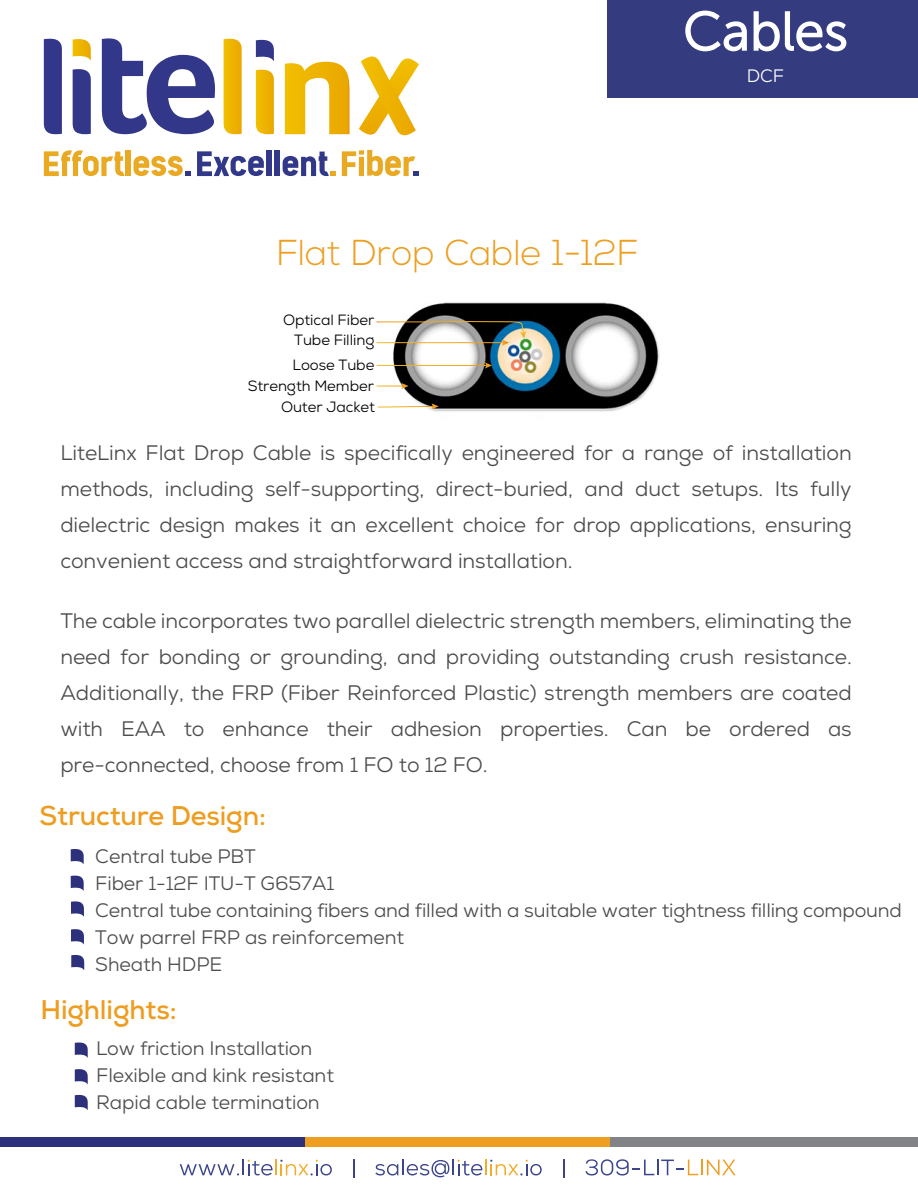
<style>
.page{position:relative;width:918px;height:1188px;background:#fff}
.page>*{position:absolute;margin:0;border:0;box-sizing:border-box;transform-origin:0 0}
.t1{font:54px "Museo Sans 300";letter-spacing:-.005em;color:#fff}
.t2{font:300 36px "Nexa";letter-spacing:.005em;color:#ee9e20}
.t3{font:700 27px "Nexa";letter-spacing:-.005em;color:#ee9d20}
.t4{font:21px/36px "Nexa";letter-spacing:-.005em;color:#4c4c4c;text-align:justify}
.t5{font:19.5px/27px "Nexa";letter-spacing:-.005em;color:#4c4c4c}
.t6{font:18px "Nexa";color:#fff}
.t7{font:14.85px "Nexa";letter-spacing:-.005em;color:#000}
</style>
<div class="page">
<img style="left:392px;top:302px;width:268px;height:110px">
<svg style="left:377px;top:383px;width:32px;height:6px"></svg>
<svg style="left:377px;top:403px;width:62px;height:6px"></svg>
<hr style="left:377px;top:365px;width:110px;height:1px;background:#fff">
<svg style="left:485px;top:362px;width:7px;height:6px"></svg>
<svg style="left:376px;top:320px;width:150px;height:26px"></svg>
<img style="left:43px;top:46px;width:59px;height:70px">
<svg style="left:71px;top:849px;width:13px;height:15px"></svg>
<svg style="left:71px;top:876px;width:13px;height:15px"></svg>
<svg style="left:71px;top:901px;width:13px;height:16px"></svg>
<svg style="left:71px;top:929px;width:13px;height:16px"></svg>
<svg style="left:71px;top:955px;width:13px;height:15px"></svg>
<svg style="left:44px;top:39px;width:18px;height:95px;background:#373c8c"></svg>
<svg style="left:224px;top:39px;width:18px;height:95px;background:#eeb509"></svg>
<svg style="left:73px;top:69px;width:18px;height:65px"></svg>
<svg style="left:73px;top:39px;width:18px;height:22px"></svg>
<svg style="left:102px;top:38px;width:113px;height:96px"></svg>
<svg style="left:285px;top:62px;width:64px;height:72px"></svg>
<svg style="left:256px;top:70px;width:18px;height:64px"></svg>
<svg style="left:256px;top:40px;width:18px;height:21px"></svg>
<svg style="left:359px;top:56px;width:60px;height:79px"></svg>
<svg style="left:44px;top:150px;width:81px;height:26px"></svg>
<div style="left:126px;top:150px;width:5px;height:26px;background:#e9a922"></div>
<svg style="left:134px;top:156px;width:57px;height:20px"></svg>
<svg style="left:197px;top:151px;width:67px;height:25px"></svg>
<div style="left:267px;top:150px;width:5px;height:26px;background:#313889"></div>
<div style="left:275px;top:150px;width:5px;height:26px;background:#313889"></div>
<svg style="left:283px;top:152px;width:52px;height:24px"></svg>
<svg style="left:342px;top:150px;width:76px;height:26px"></svg>
<div style="left:304px;top:1137px;width:307px;height:10px;background:#ee9e20"></div>
<div style="left:611px;top:1137px;width:307px;height:10px;background:#828386"></div>
<div style="left:0;top:1137px;width:305px;height:10px;background:#2d317b"></div>
<svg style="left:180px;top:1159px;width:152px;height:17px"></svg>
<svg style="left:353px;top:1159px;width:2px;height:19px"></svg>
<svg style="left:375px;top:1159px;width:167px;height:18px"></svg>
<svg style="left:563px;top:1159px;width:1px;height:19px"></svg>
<svg style="left:586px;top:1159px;width:150px;height:17px"></svg>
<svg style="left:75px;top:1043px;width:13px;height:15px"></svg>
<svg style="left:75px;top:1069px;width:13px;height:16px"></svg>
<svg style="left:75px;top:1095px;width:13px;height:15px"></svg>
<div style="left:608px;top:0;width:310px;height:98px;background:#343c7f"></div>
<svg style="left:685px;top:10px;width:162px;height:42px"></svg>
<h1 class="t1" style="left:683px;top:2px;width:166px">Cables</h1>
<p class="t6" style="left:747px;top:65px;width:39px">DCF</p>
<h2 class="t2" style="left:277px;top:232px;width:363px">Flat Drop Cable 1-12F</h2>
<p class="t7" style="left:283px;top:310px;width:93px">Optical Fiber</p>
<p class="t7" style="left:294px;top:330px;width:82px">Tube Filling</p>
<p class="t7" style="left:293px;top:355px;width:83px">Loose Tube</p>
<p class="t7" style="left:248px;top:377px;width:128px">Strength Member</p>
<p class="t7" style="left:281px;top:397px;width:95px">Outer Jacket</p>
<p class="t4" style="left:60px;top:435px;width:793px">LiteLinx Flat Drop Cable is specifically engineered for a range of installation methods, including self-supporting, direct-buried, and duct setups. Its fully dielectric design makes it an excellent choice for drop applications, ensuring convenient access and straightforward installation.</p>
<p class="t4" style="left:60px;top:603px;width:793px">The cable incorporates two parallel dielectric strength members, eliminating the need for bonding or grounding, and providing outstanding crush resistance.<br>Additionally, the FRP (Fiber Reinforced Plastic) strength members are coated with EAA to enhance their adhesion properties. Can be ordered as pre-connected, choose from 1 FO to 12 FO.</p>
<p class="t3" style="left:40px;top:799px;width:228px">Structure Design:</p>
<p class="t5" style="left:95px;top:842px;width:808px">Central tube PBT<br>Fiber 1-12F ITU-T G657A1<br>Central tube containing fibers and filled with a suitable water tightness filling compound Tow parrel FRP as reinforcement<br>Sheath HDPE</p>
<p class="t3" style="left:40px;top:992px;width:138px">Highlights:</p>
<p class="t5" style="left:96px;top:1035px;width:239px">Low friction Installation<br>Flexible and kink resistant<br>Rapid cable termination</p>
</div>
